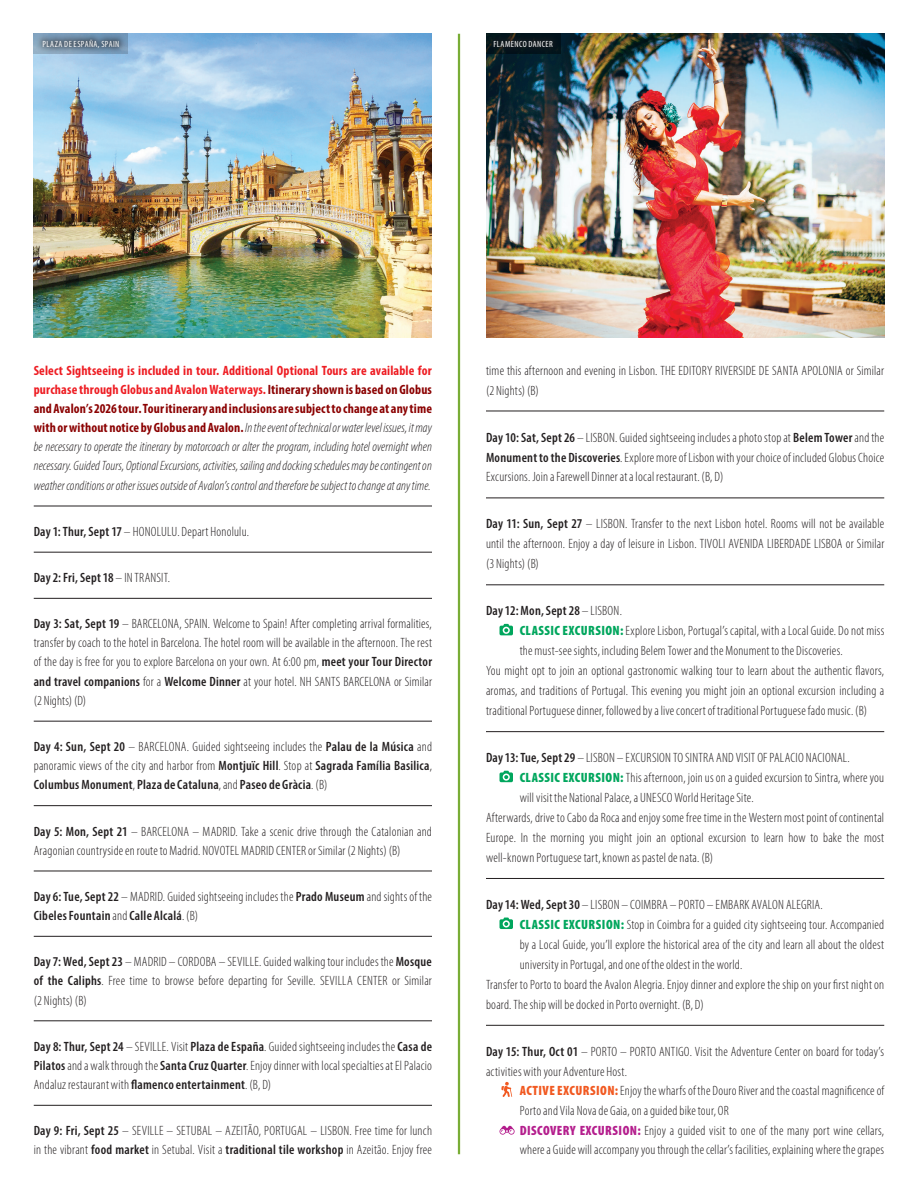
<style>
.page{position:relative;width:918px;height:1188px;background:#fff}
.page>*{position:absolute;margin:0;border:0;box-sizing:border-box;transform-origin:0 0}
.t1{font:300 condensed 13.5px/19.2px "Myriad Pro";letter-spacing:.015em;color:#231f20}
.t2{font:italic 300 condensed 13.5px/19.2px "Myriad Pro";letter-spacing:.005em;color:#231f20;text-align:justify}
.t3{font:600 condensed 13.5px/19.2px "Myriad Pro";letter-spacing:.02em;color:#231f20;text-align:justify}
.t4{font:condensed 9px "Myriad Pro";letter-spacing:.045em;color:#fff}
.s1{font-weight:700;font-style:normal;color:#ee1d23}
.s2{font-weight:700;font-style:normal;color:#8b0202}
.s3{font-weight:600}
.s4{font-weight:300}
.s5{font-weight:900;color:#00a65d}
.s6{font-weight:900;color:#f15921}
.s7{font-weight:900;color:#b41e8d}
</style>
<div class="page">
<hr style="left:458px;top:34px;width:2px;height:1120px;background:#79ad36">
<img style="left:486px;top:34px;width:398px;height:304px">
<svg style="left:486px;top:34px;width:1px;height:20px"></svg>
<div style="left:487px;top:33px;width:73px;height:21px;background:#09161c"></div>
<img style="left:34px;top:34px;width:398px;height:304px">
<div style="left:34px;top:34px;width:94px;height:20px;background:linear-gradient(to bottom,#6c95b9,#7ea0be)"></div>
<div style="left:36px;top:32px;width:90px;height:22px;background:#231f20;opacity:.8"></div>
<hr style="left:34px;top:506px;width:398px;height:1px;background:#231f20">
<hr style="left:34px;top:552px;width:398px;height:1px;background:#231f20">
<hr style="left:34px;top:598px;width:398px;height:1px;background:#231f20">
<hr style="left:34px;top:721px;width:398px;height:1px;background:#231f20">
<hr style="left:34px;top:805px;width:398px;height:1px;background:#231f20">
<hr style="left:34px;top:871px;width:398px;height:1px;background:#231f20">
<hr style="left:34px;top:936px;width:398px;height:1px;background:#231f20">
<hr style="left:34px;top:1021px;width:398px;height:1px;background:#231f20">
<hr style="left:34px;top:1105px;width:398px;height:1px;background:#231f20">
<hr style="left:486px;top:411px;width:398px;height:1px;background:#231f20">
<hr style="left:486px;top:498px;width:398px;height:1px;background:#231f20">
<hr style="left:486px;top:585px;width:398px;height:1px;background:#231f20">
<hr style="left:486px;top:731px;width:398px;height:1px;background:#231f20">
<hr style="left:486px;top:878px;width:398px;height:1px;background:#231f20">
<hr style="left:486px;top:1025px;width:398px;height:1px;background:#231f20">
<svg style="left:500px;top:624px;width:13px;height:11px"></svg>
<svg style="left:500px;top:771px;width:13px;height:11px"></svg>
<svg style="left:500px;top:918px;width:13px;height:11px"></svg>
<svg style="left:501px;top:1082px;width:11px;height:15px"></svg>
<svg style="left:500px;top:1126px;width:15px;height:9px"></svg>
<p class="t4" style="left:43px;top:38px;width:78px">PLAZA DE ESPAÑA, SPAIN</p>
<p class="t4" style="left:493px;top:38px;width:61px">FLAMENCO DANCER</p>
<p class="t2" style="left:34px;top:361px;width:400px"><span class="s1">Select Sightseeing is included in tour. Additional Optional Tours are available for purchase through Globus and Avalon Waterways.</span> <span class="s2">Itinerary shown is based on Globus and Avalon’s 2026 tour. Tour itinerary and inclusions are subject to change at any time with or without notice by Globus and Avalon.</span> In the event of technical or water level issues, it may be necessary to operate the itinerary by motorcoach or alter the program, including hotel overnight when necessary. Guided Tours, Optional Excursions, activities, sailing and docking schedules may be contingent on weather conditions or other issues outside of Avalon’s control and therefore be subject to change at any time.</p>
<p class="t1" style="left:34px;top:522px;width:217px"><span class="s3">Day 1: Thur, Sept 17</span> – HONOLULU. Depart Honolulu.</p>
<p class="t3" style="left:34px;top:568px;width:138px">Day 2: Fri, Sept 18 <span class="s4">– IN TRANSIT.</span></p>
<p class="t1" style="left:34px;top:614px;width:400px;text-align:justify"><span class="s3">Day 3: Sat, Sept 19</span> – BARCELONA, SPAIN. Welcome to Spain! After completing arrival formalities, transfer by coach to the hotel in Barcelona. The hotel room will be available in the afternoon. The rest of the day is free for you to explore Barcelona on your own. At 6:00 pm, <span class="s3">meet your Tour Director and travel companions</span> for a <span class="s3">Welcome Dinner</span> at your hotel. NH SANTS BARCELONA or Similar (2 Nights) (D)</p>
<p class="t3" style="left:34px;top:737px;width:400px">Day 4: Sun, Sept 20 <span class="s4">– BARCELONA. Guided sightseeing includes the</span> Palau de la Música <span class="s4">and panoramic views of the city and harbor from</span> Montjuïc Hill<span class="s4">. Stop at</span> Sagrada Família Basilica<span class="s4">, </span>Columbus Monument<span class="s4">,</span> Plaza de Cataluna<span class="s4">, and</span> Paseo de Gràcia<span class="s4">. (B)</span></p>
<p class="t1" style="left:34px;top:821px;width:400px"><span class="s3">Day 5: Mon, Sept 21</span> – BARCELONA – MADRID. Take a scenic drive through the Catalonian and<br>Aragonian countryside en route to Madrid. NOVOTEL MADRID CENTER or Similar (2 Nights) (B)</p>
<p class="t1" style="left:34px;top:887px;width:400px"><span class="s3">Day 6: Tue, Sept 22</span> – MADRID. Guided sightseeing includes the <span class="s3">Prado Museum</span> and sights of the<br><span class="s3">Cibeles Fountain</span> and <span class="s3">Calle Alcalá</span>. (B)</p>
<p class="t1" style="left:34px;top:952px;width:400px;text-align:justify"><span class="s3">Day 7: Wed, Sept 23</span> – MADRID – CORDOBA – SEVILLE. Guided walking tour includes the <span class="s3">Mosque of the Caliphs</span>. Free time to browse before departing for Seville. SEVILLA CENTER or Similar (2 Nights) (B)</p>
<p class="t1" style="left:34px;top:1037px;width:400px;text-align:justify"><span class="s3">Day 8: Thur, Sept 24</span> – SEVILLE. Visit <span class="s3">Plaza de España</span>. Guided sightseeing includes the <span class="s3">Casa de Pilatos</span> and a walk through the <span class="s3">Santa Cruz Quarter</span>. Enjoy dinner with local specialties at El Palacio Andaluz restaurant with <span class="s3">flamenco entertainment</span>. (B, D)</p>
<p class="t1" style="left:34px;top:1121px;width:400px"><span class="s3">Day 9: Fri, Sept 25</span> – SEVILLE – SETUBAL – AZEITÃO, PORTUGAL – LISBON. Free time for lunch in the vibrant <span class="s3">food market</span> in Setubal. Visit a <span class="s3">traditional tile workshop</span> in Azeitão. Enjoy free</p>
<p class="t1" style="left:486px;top:360px;width:400px;line-height:20px">time this afternoon and evening in Lisbon. THE EDITORY RIVERSIDE DE SANTA APOLONIA or Similar (2 Nights) (B)</p>
<p class="t1" style="left:486px;top:427px;width:400px;line-height:20px;text-align:justify"><span class="s3">Day 10: Sat, Sept 26</span> – LISBON. Guided sightseeing includes a photo stop at <span class="s3">Belem Tower</span> and the <span class="s3">Monument to the Discoveries</span>. Explore more of Lisbon with your choice of included Globus Choice Excursions. Join a Farewell Dinner at a local restaurant. (B, D)</p>
<p class="t1" style="left:486px;top:514px;width:400px;line-height:20px;text-align:justify"><span class="s3">Day 11: Sun, Sept 27</span> – LISBON. Transfer to the next Lisbon hotel. Rooms will not be available until the afternoon. Enjoy a day of leisure in Lisbon. TIVOLI AVENIDA LIBERDADE LISBOA or Similar (3 Nights) (B)</p>
<p class="t3" style="left:486px;top:601px;width:137px">Day 12: Mon, Sept 28 <span class="s4">– LISBON.</span></p>
<p class="t1" style="left:520px;top:621px;width:366px"><span class="s5">CLASSIC EXCURSION:</span> Explore Lisbon, Portugal’s capital, with a Local Guide. Do not miss</p>
<p class="t1" style="left:520px;top:641px;width:325px">the must-see sights, including Belem Tower and the Monument to the Discoveries.</p>
<p class="t1" style="left:486px;top:661px;width:400px">You might opt to join an optional gastronomic walking tour to learn about the authentic flavors,</p>
<p class="t1" style="left:486px;top:681px;width:400px">aromas, and traditions of Portugal. This evening you might join an optional excursion including a</p>
<p class="t1" style="left:486px;top:701px;width:383px">traditional Portuguese dinner, followed by a live concert of traditional Portuguese fado music. (B)</p>
<p class="t1" style="left:486px;top:748px;width:365px"><span class="s3">Day 13: Tue, Sept 29</span> – LISBON – EXCURSION TO SINTRA AND VISIT OF PALACIO NACIONAL.</p>
<p class="t1" style="left:520px;top:768px;width:366px"><span class="s5">CLASSIC EXCURSION:</span> This afternoon, join us on a guided excursion to Sintra, where you</p>
<p class="t1" style="left:520px;top:788px;width:235px">will visit the National Palace, a UNESCO World Heritage Site.</p>
<p class="t1" style="left:486px;top:808px;width:400px">Afterwards, drive to Cabo da Roca and enjoy some free time in the Western most point of continental</p>
<p class="t1" style="left:486px;top:828px;width:400px">Europe. In the morning you might join an optional excursion to learn how to bake the most</p>
<p class="t1" style="left:486px;top:848px;width:229px">well-known Portuguese tart, known as pastel de nata. (B)</p>
<p class="t1" style="left:486px;top:895px;width:338px"><span class="s3">Day 14: Wed, Sept 30</span> – LISBON – COIMBRA – PORTO – EMBARK AVALON ALEGRIA.</p>
<p class="t1" style="left:520px;top:915px;width:366px"><span class="s5">CLASSIC EXCURSION:</span> Stop in Coimbra for a guided city sightseeing tour. Accompanied</p>
<p class="t1" style="left:520px;top:935px;width:366px">by a Local Guide, you’ll explore the historical area of the city and learn all about the oldest</p>
<p class="t1" style="left:520px;top:955px;width:224px">university in Portugal, and one of the oldest in the world.</p>
<p class="t1" style="left:486px;top:975px;width:400px">Transfer to Porto to board the Avalon Alegria. Enjoy dinner and explore the ship on your first night on</p>
<p class="t1" style="left:486px;top:995px;width:219px">board. The ship will be docked in Porto overnight. (B, D)</p>
<p class="t1" style="left:486px;top:1041px;width:400px;line-height:20px"><span class="s3">Day 15: Thur, Oct 01</span> – PORTO – PORTO ANTIGO. Visit the Adventure Center on board for today’s activities with your Adventure Host.</p>
<p class="t1" style="left:520px;top:1081px;width:366px;line-height:19.6px"><span class="s6">ACTIVE EXCURSION:</span> Enjoy the wharfs of the Douro River and the coastal magnificence of Porto and Vila Nova de Gaia, on a guided bike tour, OR<br><span class="s7">DISCOVERY EXCURSION:</span> Enjoy a guided visit to one of the many port wine cellars, where a Guide will accompany you through the cellar’s facilities, explaining where the grapes</p>
</div>
